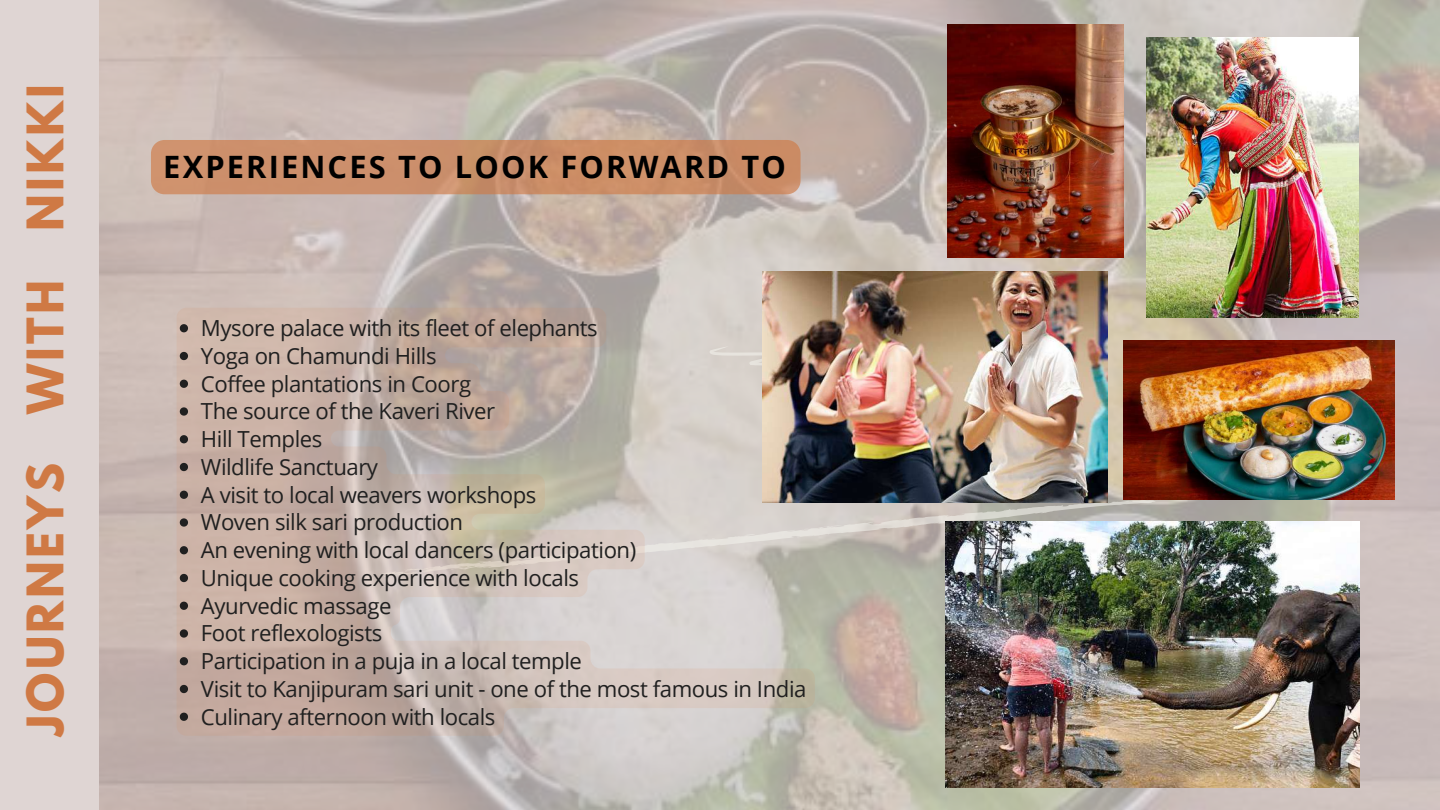
<style>
.page{position:relative;width:1440px;height:810px;background:#fff}
.page>*{position:absolute;margin:0;border:0;box-sizing:border-box;transform-origin:0 0}
.t1{font:700 44.7px "League Spartan";letter-spacing:.07em;color:#cf7944}
.t2{font:700 30.8px "Open Sans";letter-spacing:.07em;color:#000}
.t3{font:22.2px/27.8px "Open Sans";letter-spacing:-.02em;color:#202020}
</style>
<div class="page">
<img style="left:99px;top:0;width:1341px;height:810px">
<svg style="left:815px;top:496px;width:342px;height:81px;background:#bcb8b0"></svg>
<img style="left:763px;top:272px;width:345px;height:230px">
<img style="left:1147px;top:37px;width:212px;height:280px">
<img style="left:1123px;top:340px;width:272px;height:159px">
<img style="left:947px;top:25px;width:176px;height:232px">
<div style="left:0;top:1px;width:99px;height:809px;background:#dfd5d3"></div>
<img style="left:945px;top:522px;width:414px;height:265px">
<svg style="left:177px;top:308px;width:638px;height:428px;background:#c7b9b0"></svg>
<svg style="left:180px;top:324px;width:8px;height:8px"></svg>
<svg style="left:180px;top:352px;width:8px;height:8px"></svg>
<svg style="left:180px;top:380px;width:8px;height:8px"></svg>
<svg style="left:180px;top:407px;width:8px;height:9px"></svg>
<svg style="left:180px;top:435px;width:8px;height:8px"></svg>
<svg style="left:180px;top:463px;width:8px;height:8px"></svg>
<svg style="left:180px;top:491px;width:8px;height:8px"></svg>
<svg style="left:180px;top:518px;width:8px;height:9px"></svg>
<svg style="left:180px;top:546px;width:8px;height:8px"></svg>
<svg style="left:180px;top:574px;width:8px;height:8px"></svg>
<svg style="left:180px;top:602px;width:8px;height:8px"></svg>
<svg style="left:180px;top:629px;width:8px;height:9px"></svg>
<svg style="left:180px;top:657px;width:8px;height:8px"></svg>
<svg style="left:180px;top:685px;width:8px;height:8px"></svg>
<svg style="left:180px;top:713px;width:8px;height:8px"></svg>
<svg style="left:151px;top:140px;width:650px;height:54px;background:#cb8e69"></svg>
<h1 class="t1" style="left:23px;top:736px;width:653px;rotate:-90deg">JOURNEYS WITH NIKKI</h1>
<h2 class="t2" style="left:163px;top:145px;width:624px">EXPERIENCES TO LOOK FORWARD TO</h2>
<p class="t3" style="left:201px;top:314px;width:607px">Mysore palace with its fleet of elephants<br>Yoga on Chamundi Hills<br>Coffee plantations in Coorg<br>The source of the Kaveri River<br>Hill Temples<br>Wildlife Sanctuary<br>A visit to local weavers workshops<br>Woven silk sari production<br>An evening with local dancers (participation)<br>Unique cooking experience with locals<br>Ayurvedic massage<br>Foot reflexologists<br>Participation in a puja in a local temple<br>Visit to Kanjipuram sari unit - one of the most famous in India<br>Culinary afternoon with locals</p>
</div>
